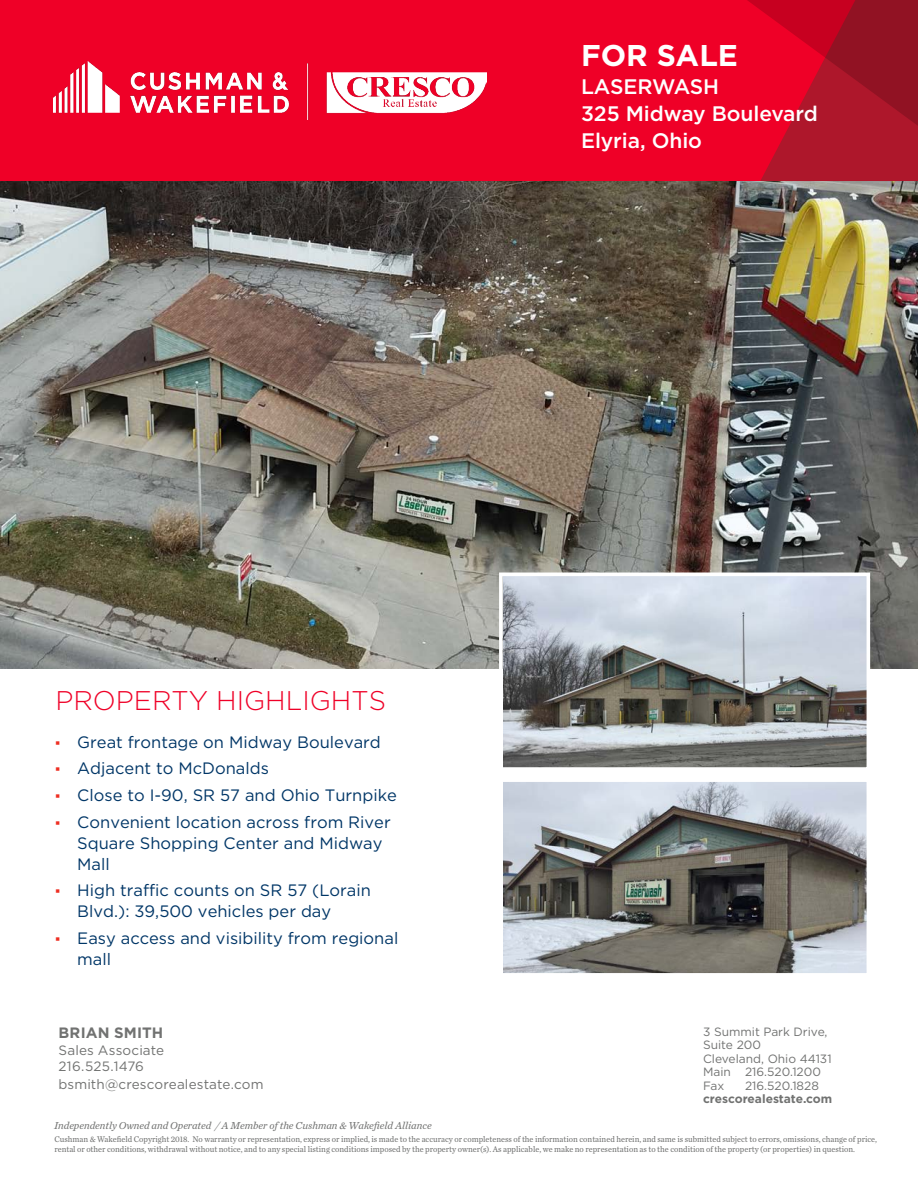
<style>
.page{position:relative;width:918px;height:1188px;background:#fff}
.page>*{position:absolute;margin:0;border:0;box-sizing:border-box;transform-origin:0 0}
.t1{font:700 30px "Gotham";color:#fff}
.t2{font:300 27px "Gotham";color:#ef0027}
.t3{font:500 21px/26.7px "Gotham";letter-spacing:-.005em;color:#fff}
.t4{font:16.5px/21px "Gotham";color:#003667}
.t5{font:700 15px "Gotham";letter-spacing:.01em;color:#717271}
.t6{font:13.5px/16.5px "Gotham";letter-spacing:.01em;color:#717271}
.t7{font:12px/13.5px "Gotham";color:#717271}
.t8{font:700 12px "Gotham";color:#717271}
.t9{font:italic 10.5px "Chronicle Text G2";color:#717271}
.t10{font:8.7px/10.4px "Chronicle Text G2";color:#717271;scale:.95 1}
.s1{font-family:"Arial";font-size:15px;color:#ee2e22}
</style>
<div class="page">
<img style="left:0;top:181px;width:918px;height:487px">
<img style="left:504px;top:578px;width:361px;height:188px">
<div style="left:499px;top:573px;width:371px;height:198px;border:4px solid #fff"></div>
<img style="left:504px;top:783px;width:361px;height:189px">
<div style="left:499px;top:778px;width:371px;height:199px;border:4px solid #fff"></div>
<div style="left:0;top:0;width:918px;height:181px;background:#ef0027"></div>
<svg style="left:747px;top:0;width:171px;height:181px"></svg>
<img style="left:53px;top:62px;width:434px;height:58px">
<h1 class="t1" style="left:581px;top:36px;width:158px">FOR SALE</h1>
<h3 class="t3" style="left:581px;top:73px;width:238px">LASERWASH<br>325 Midway Boulevard<br>Elyria, Ohio</h3>
<p class="t2" style="left:55px;top:683px;width:332px">PROPERTY HIGHLIGHTS</p>
<p class="t4" style="left:55px;top:731px;width:327px"><span class="s1">▪</span> Great frontage on Midway Boulevard</p>
<p class="t4" style="left:55px;top:758px;width:215px"><span class="s1">▪</span> Adjacent to McDonalds</p>
<p class="t4" style="left:55px;top:784px;width:343px"><span class="s1">▪</span> Close to I-90, SR 57 and Ohio Turnpike</p>
<p class="t4" style="left:77px;top:811px;width:315px;text-indent:-22px"><span class="s1">▪</span> Convenient location across from River<br>Square Shopping Center and Midway<br>Mall</p>
<p class="t4" style="left:77px;top:880px;width:295px;text-indent:-22px"><span class="s1">▪</span> High traffic counts on SR 57 (Lorain<br>Blvd.): 39,500 vehicles per day</p>
<p class="t4" style="left:77px;top:927px;width:323px;text-indent:-22px"><span class="s1">▪</span> Easy access and visibility from regional mall</p>
<h3 class="t5" style="left:59px;top:1023px;width:106px">BRIAN SMITH</h3>
<h3 class="t6" style="left:59px;top:1041px;width:107px">Sales Associate<br>216.525.1476</h3>
<h3 class="t6" style="left:59px;top:1076px;width:207px">bsmith@crescorealestate.com</h3>
<p class="t9" style="left:54px;top:1117px;width:379px">Independently Owned and Operated / A Member of the Cushman &amp; Wakefield Alliance</p>
<h3 class="t7" style="left:703px;top:1025px;width:130px">3 Summit Park Drive,<br>Suite 200<br>Cleveland, Ohio 44131<br>Main 216.520.1200<br>Fax</h3>
<h3 class="t7" style="left:745px;top:1079px;width:75px">216.520.1828</h3>
<h3 class="t8" style="left:703px;top:1091px;width:131px">crescorealestate.com</h3>
<p class="t10" style="left:54px;top:1133px;width:867px">Cushman &amp; Wakefield Copyright 2018. No warranty or representation, express or implied, is made to the accuracy or completeness of the information contained herein, and same is submitted subject to errors, omissions, change of price, rental or other conditions, withdrawal without notice, and to any special listing conditions imposed by the property owner(s). As applicable, we make no representation as to the condition of the property (or properties) in question.</p>
</div>
